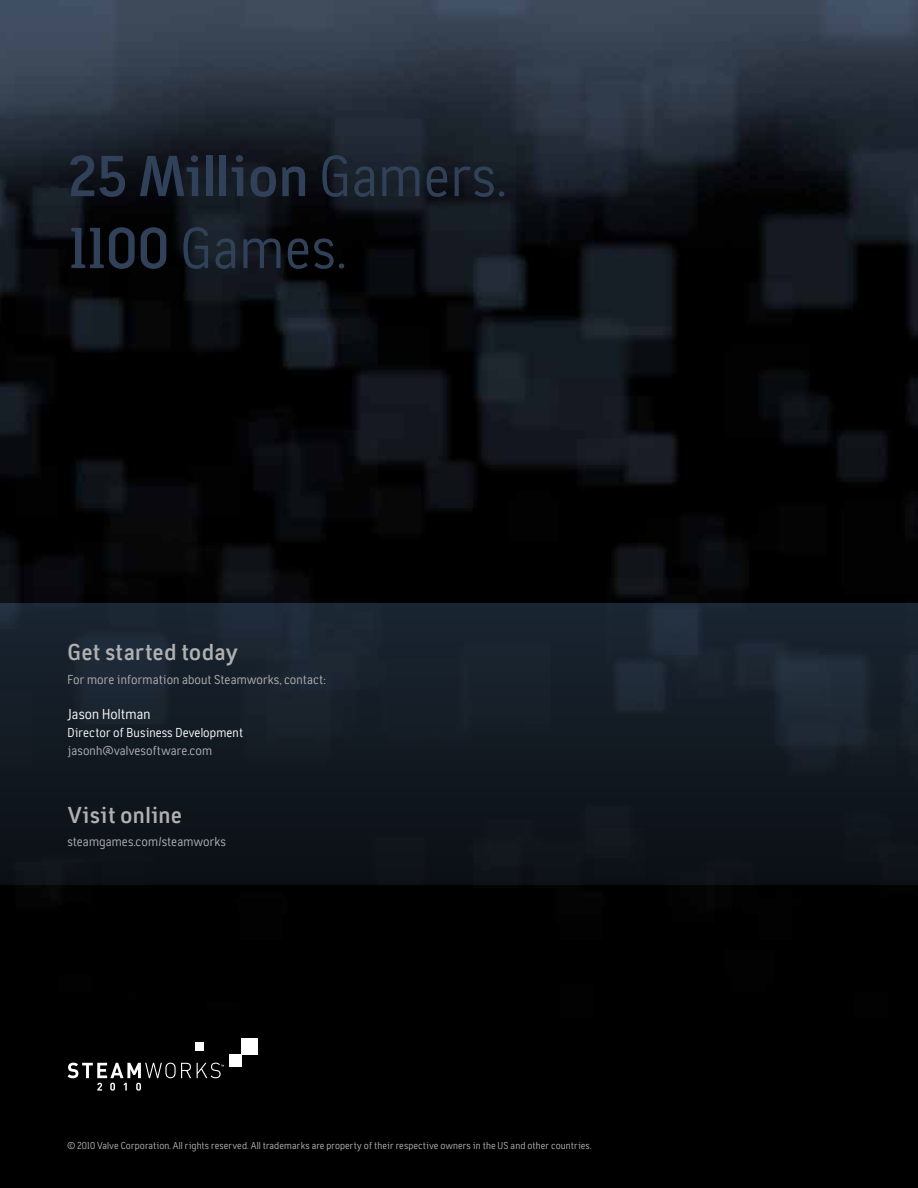
<style>
.page{position:relative;width:918px;height:1188px;background:#fff}
.page>*{position:absolute;margin:0;border:0;box-sizing:border-box;transform-origin:0 0}
.t1{font:700 60px/72px "Tempelhof";letter-spacing:-.01em;color:#304159}
.t2{font:700 24px "Tempelhof";letter-spacing:.01em;color:#b1b1b2}
.t3{font:15px "Tempelhof";color:#fff}
.t4{font:13.5px "Tempelhof";color:#b1b1b2}
.t5{font:13.5px "Tempelhof";color:#fff}
.t6{font:10.5px "Tempelhof";color:#b1b1b2}
.s1{font-weight:400}
</style>
<div class="page">
<img style="left:0;top:0;width:918px;height:1188px">
<div style="left:0;top:604px;width:918px;height:280px;background:linear-gradient(to bottom,#1d2835,#0c0f15)"></div>
<div style="left:242px;top:1038px;width:16px;height:17px;background:#fff"></div>
<div style="left:230px;top:1055px;width:12px;height:12px;background:#fff"></div>
<div style="left:195px;top:1042px;width:8px;height:9px;background:#fff"></div>
<svg style="left:197px;top:1063px;width:27px;height:15px"></svg>
<svg style="left:68px;top:1063px;width:123px;height:28px;background:#343434"></svg>
<h1 class="t1" style="left:68px;top:141px;width:440px">25 Million <span class="s1">Gamers.<br></span>1100 <span class="s1">Games.</span></h1>
<h2 class="t2" style="left:68px;top:639px;width:172px">Get started today</h2>
<p class="t4" style="left:68px;top:672px;width:260px">For more information about Steamworks, contact:</p>
<h3 class="t3" style="left:68px;top:706px;width:85px">Jason Holtman</h3>
<p class="t5" style="left:68px;top:725px;width:177px">Director of Business Development</p>
<p class="t4" style="left:68px;top:743px;width:146px">jasonh@valvesoftware.com</p>
<h2 class="t2" style="left:68px;top:802px;width:116px">Visit online</h2>
<p class="t4" style="left:68px;top:834px;width:160px">steamgames.com/steamworks</p>
<p class="t6" style="left:68px;top:1140px;width:526px">© 2010 Valve Corporation. All rights reserved. All trademarks are property of their respective owners in the US and other countries.</p>
</div>
